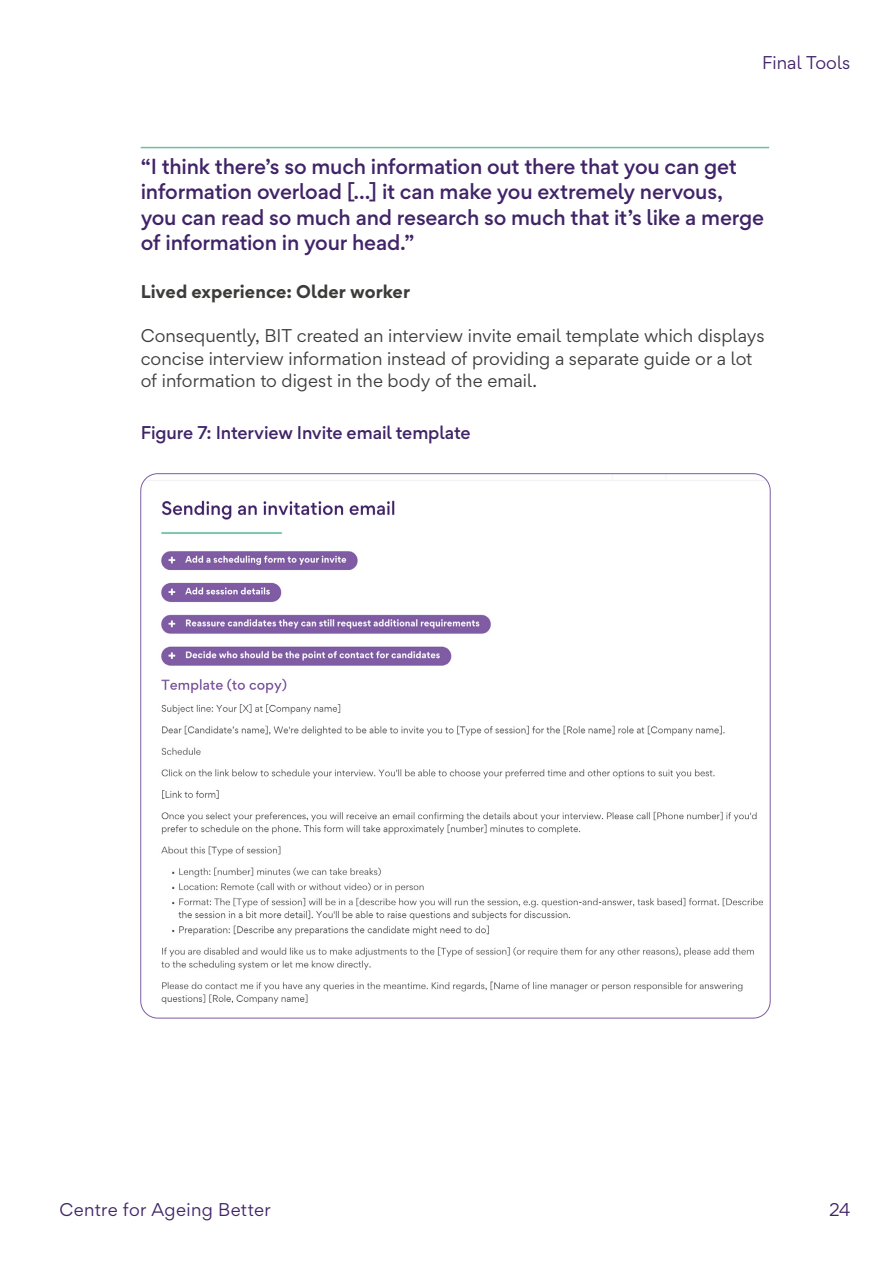
<style>
.page{position:relative;width:893px;height:1263px;background:#fff}
.page>*{position:absolute;margin:0;border:0;box-sizing:border-box;transform-origin:0 0}
.t1{font:500 19.5px/25.5px "Gordita";letter-spacing:-.015em;color:#412468}
.t2{font:16.5px/22.5px "Gordita";color:#3c3c3b}
.t3{font:500 16.5px "Gordita";letter-spacing:-.01em;color:#412468}
.t4{font:16.5px "Gordita";letter-spacing:.01em;color:#412468}
.t5{font:700 16.5px "Gordita";letter-spacing:.005em;color:#3c3c3b}
</style>
<div class="page">
<img style="left:141px;top:475px;width:629px;height:543px">
<hr style="left:141px;top:147px;width:628px;height:1px;background:#6bbfa3">
<p class="t4" style="left:762px;top:50px;width:90px">Final Tools</p>
<p class="t1" style="left:141px;top:154px;width:625px">“I think there’s so much information out there that you can get information overload [...] it can make you extremely nervous,<br>you can read so much and research so much that it’s like a merge of information in your head.”</p>
<p class="t5" style="left:141px;top:279px;width:271px">Lived experience: Older worker</p>
<p class="t2" style="left:141px;top:324px;width:625px">Consequently, BIT created an interview invite email template which displays concise interview information instead of providing a separate guide or a lot of information to digest in the body of the email.</p>
<p class="t3" style="left:141px;top:421px;width:331px">Figure 7: Interview Invite email template</p>
<p class="t4" style="left:60px;top:1198px;width:213px">Centre for Ageing Better</p>
<p class="t4" style="left:829px;top:1198px;width:23px">24</p>
</div>
